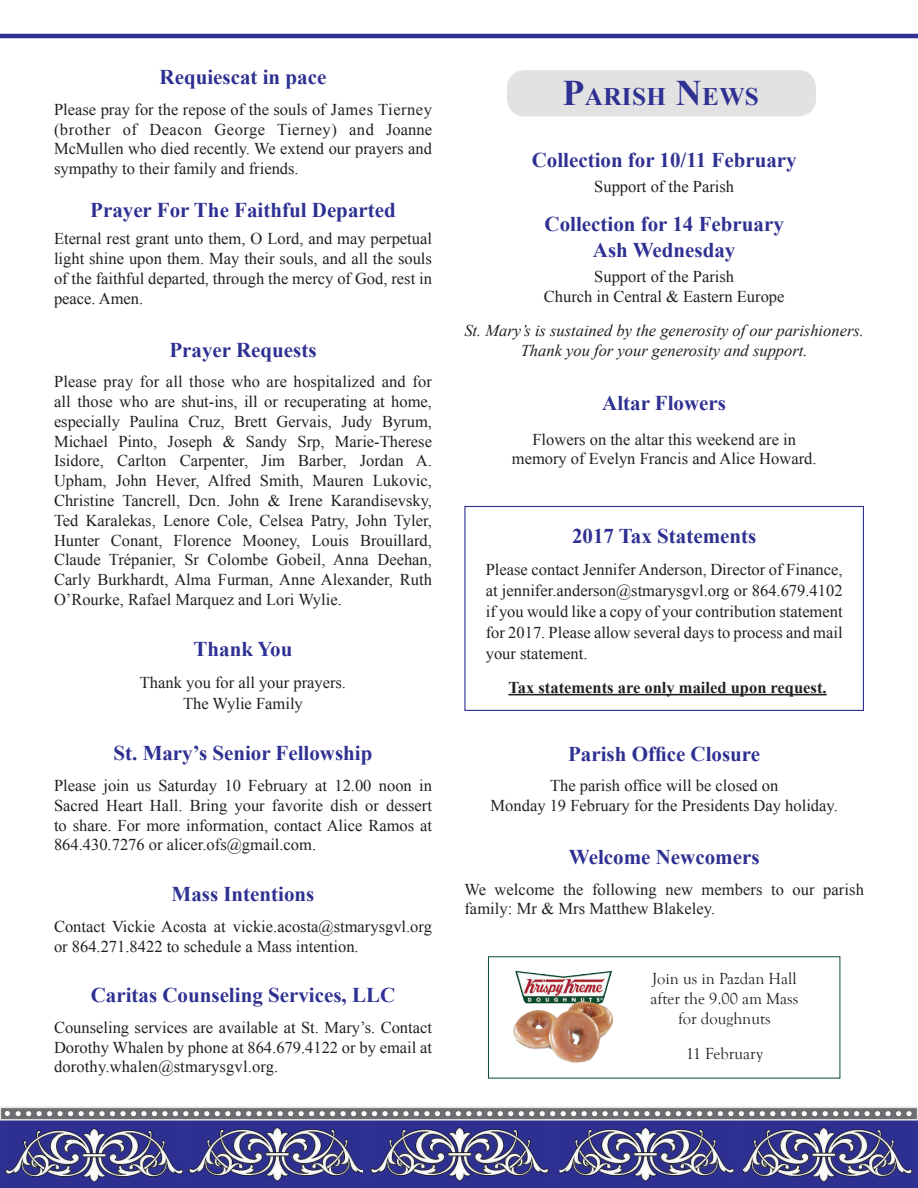
<style>
.page{position:relative;width:918px;height:1188px;background:#fff}
.page>*{position:absolute;margin:0;border:0;box-sizing:border-box;transform-origin:0 0}
.t1{font:700 25.2px "Times New Roman";letter-spacing:.015em;color:#2e3092}
.t2{font:700 21px/25.2px "Times New Roman";color:#2e3092;text-align:center}
.t3{font:16.5px/19.8px "Times New Roman";color:#231f20;text-align:justify}
.t4{font:italic 16.5px/19.8px "Times New Roman";color:#231f20;text-align:center}
.t5{font:16.5px/19.8px "Goudy Old Style T";color:#231f20;text-align:center}
.t6{font:700 16.5px "Times New Roman";color:#231f20}
.s1{font-size:36px}
</style>
<div class="page">
<div style="left:1px;top:1121px;width:916px;height:67px;background:#2e3092"></div>
<img style="left:6px;top:1123px;width:177px;height:65px">
<img style="left:16px;top:1187px;width:168px;height:1px">
<img style="left:189px;top:1123px;width:173px;height:64px">
<img style="left:193px;top:1187px;width:174px;height:1px">
<img style="left:371px;top:1123px;width:178px;height:65px">
<img style="left:559px;top:1123px;width:175px;height:64px">
<img style="left:551px;top:1187px;width:174px;height:1px">
<img style="left:744px;top:1123px;width:169px;height:65px">
<img style="left:734px;top:1187px;width:169px;height:1px">
<svg style="left:0;top:1107px;width:918px;height:14px;background:#94959a"></svg>
<hr style="left:0;top:34px;width:918px;height:4px;background:#2e3092">
<img style="left:513px;top:970px;width:100px;height:93px">
<div style="left:507px;top:70px;width:309px;height:47px;background:#e2e2e2;border-radius:18px"></div>
<hr style="left:508px;top:694px;width:319px;height:1px;background:#231f20">
<div style="left:464px;top:506px;width:400px;height:205px;border:1px solid #2e3092"></div>
<p class="t2" style="left:160px;top:64px;width:168px">Requiescat in pace</p>
<p class="t3" style="left:54px;top:99px;width:380px">Please pray for the repose of the souls of James Tierney (brother of Deacon George Tierney) and Joanne McMullen who died recently. We extend our prayers and sympathy to their family and friends.</p>
<p class="t2" style="left:90px;top:197px;width:307px">Prayer For The Faithful Departed</p>
<p class="t3" style="left:54px;top:229px;width:380px">Eternal rest grant unto them, O Lord, and may perpetual light shine upon them. May their souls, and all the souls of the faithful departed, through the mercy of God, rest in peace. Amen.</p>
<p class="t2" style="left:169px;top:336px;width:149px">Prayer Requests</p>
<p class="t3" style="left:54px;top:371px;width:380px">Please pray for all those who are hospitalized and for all those who are shut-ins, ill or recuperating at home, especially Paulina Cruz, Brett Gervais, Judy Byrum, Michael Pinto, Joseph &amp; Sandy Srp, Marie-Therese Isidore, Carlton Carpenter, Jim Barber, Jordan A.<br>Upham, John Hever, Alfred Smith, Mauren Lukovic, Christine Tancrell, Dcn. John &amp; Irene Karandisevsky, Ted Karalekas, Lenore Cole, Celsea Patry, John Tyler, Hunter Conant, Florence Mooney, Louis Brouillard, Claude Trépanier, Sr Colombe Gobeil, Anna Deehan, Carly Burkhardt, Alma Furman, Anne Alexander, Ruth O’Rourke, Rafael Marquez and Lori Wylie.</p>
<p class="t2" style="left:193px;top:636px;width:101px">Thank You</p>
<p class="t3" style="left:140px;top:671px;width:208px;line-height:21px;text-align:center">Thank you for all your prayers.<br>The Wylie Family</p>
<p class="t2" style="left:113px;top:740px;width:261px">St. Mary’s Senior Fellowship</p>
<p class="t3" style="left:54px;top:775px;width:380px">Please join us Saturday 10 February at 12.00 noon in Sacred Heart Hall. Bring your favorite dish or dessert to share. For more information, contact Alice Ramos at 864.430.7276 or alicer.ofs@gmail.com.</p>
<p class="t2" style="left:172px;top:881px;width:144px">Mass Intentions</p>
<p class="t3" style="left:54px;top:916px;width:379px">Contact Vickie Acosta at vickie.acosta@stmarysgvl.org or 864.271.8422 to schedule a Mass intention.</p>
<p class="t2" style="left:91px;top:982px;width:306px">Caritas Counseling Services, LLC</p>
<p class="t3" style="left:54px;top:1017px;width:380px">Counseling services are available at St. Mary’s. Contact Dorothy Whalen by phone at 864.679.4122 or by email at dorothy.whalen@stmarysgvl.org.</p>
<h1 class="t1" style="left:563px;top:80px;width:198px"><span class="s1">P</span>ARISH <span class="s1">N</span>EWS</h1>
<p class="t2" style="left:532px;top:147px;width:266px">Collection for 10/11 February</p>
<p class="t3" style="left:594px;top:176px;width:141px">Support of the Parish</p>
<p class="t2" style="left:545px;top:211px;width:241px">Collection for 14 February<br>Ash Wednesday</p>
<p class="t3" style="left:544px;top:266px;width:242px;text-align:center">Support of the Parish<br>Church in Central &amp; Eastern Europe</p>
<p class="t4" style="left:464px;top:320px;width:401px">St. Mary’s is sustained by the generosity of our parishioners.<br>Thank you for your generosity and support.</p>
<p class="t2" style="left:602px;top:390px;width:125px">Altar Flowers</p>
<p class="t3" style="left:512px;top:429px;width:306px;text-align:center">Flowers on the altar this weekend are in memory of Evelyn Francis and Alice Howard.</p>
<p class="t2" style="left:572px;top:523px;width:186px">2017 Tax Statements</p>
<p class="t3" style="left:486px;top:558px;width:358px;line-height:21px">Please contact Jennifer Anderson, Director of Finance, at jennifer.anderson@stmarysgvl.org or 864.679.4102 if you would like a copy of your contribution statement for 2017. Please allow several days to process and mail your statement.</p>
<p class="t6" style="left:508px;top:676px;width:320px">Tax statements are only mailed upon request.</p>
<p class="t2" style="left:568px;top:740px;width:194px">Parish Office Closure</p>
<p class="t3" style="left:491px;top:776px;width:349px;text-align:center">The parish office will be closed on<br>Monday 19 February for the Presidents Day holiday.</p>
<p class="t2" style="left:569px;top:844px;width:192px">Welcome Newcomers</p>
<p class="t3" style="left:464px;top:879px;width:401px">We welcome the following new members to our parish family: Mr &amp; Mrs Matthew Blakeley.</p>
<p class="t5" style="left:650px;top:969px;width:150px">Join us in Pazdan Hall after the 9.00 am Mass for doughnuts</p>
<p class="t5" style="left:686px;top:1044px;width:79px">11 February</p>
</div>
